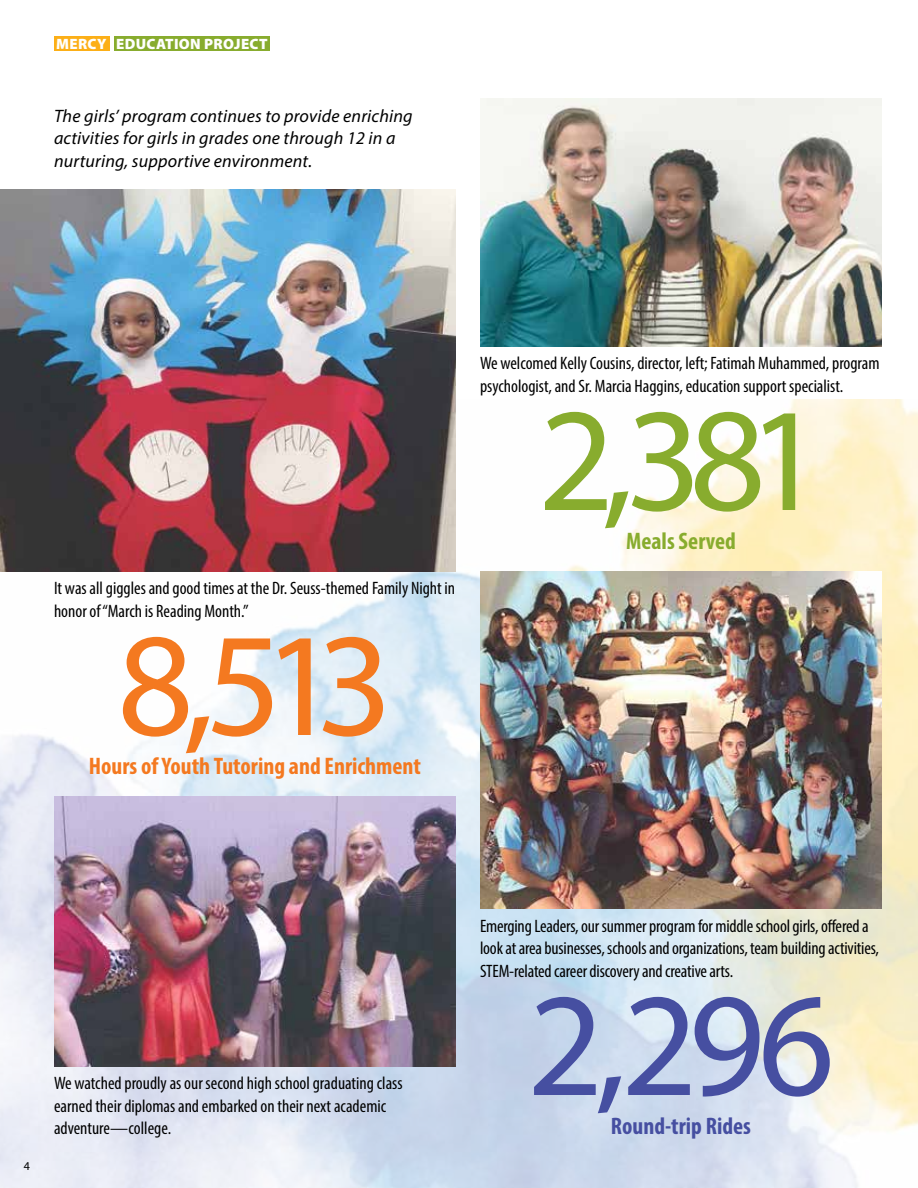
<style>
.page{position:relative;width:918px;height:1188px;background:#fff}
.page>*{position:absolute;margin:0;border:0;box-sizing:border-box;transform-origin:0 0}
.t1{font:148.5px "Myriad Pro";color:#f47920}
.t2{font:148.5px "Myriad Pro";color:#88ac2e}
.t3{font:148.5px "Myriad Pro";color:#464fa1}
.t4{font:700 condensed 24px "Myriad Pro";color:#f47920}
.t5{font:700 condensed 24px "Myriad Pro";color:#464fa1}
.t6{font:700 condensed 24px "Myriad Pro";color:#88ac2e}
.t7{font:condensed 18px/22.5px "Myriad Pro";color:#000}
.t8{font:italic 18px/22.5px "Myriad Pro";letter-spacing:.01em;color:#000}
.t9{font:900 15px "Myriad Pro";letter-spacing:.02em;color:#fff}
.t10{font:12px "Myriad Pro";color:#000}
</style>
<div class="page">
<img style="left:0;top:400px;width:918px;height:788px">
<div style="left:54px;top:36px;width:56px;height:15px;background:#fcaf17"></div>
<div style="left:114px;top:36px;width:156px;height:15px;background:#88ac2e"></div>
<img style="left:480px;top:99px;width:402px;height:247px">
<img style="left:480px;top:572px;width:402px;height:337px">
<img style="left:54px;top:796px;width:402px;height:270px">
<img style="left:0;top:189px;width:456px;height:383px">
<p class="t9" style="left:56px;top:33px;width:213px">MERCY EDUCATION PROJECT</p>
<p class="t8" style="left:54px;top:104px;width:360px">The girls’ program continues to provide enriching activities for girls in grades one through 12 in a nurturing, supportive environment.</p>
<p class="t7" style="left:54px;top:577px;width:403px">It was all giggles and good times at the Dr. Seuss-themed Family Night in honor of “March is Reading Month.”</p>
<h1 class="t1" style="left:117px;top:594px;width:277px">8,513</h1>
<h2 class="t4" style="left:89px;top:751px;width:334px">Hours of Youth Tutoring and Enrichment</h2>
<p class="t7" style="left:480px;top:352px;width:401px">We welcomed Kelly Cousins, director, left; Fatimah Muhammed, program psychologist, and Sr. Marcia Haggins, education support specialist.</p>
<h1 class="t2" style="left:538px;top:369px;width:287px">2,381</h1>
<h2 class="t6" style="left:626px;top:526px;width:111px">Meals Served</h2>
<p class="t10" style="left:24px;top:1159px;width:8px">4</p>
<p class="t7" style="left:54px;top:1072px;width:350px">We watched proudly as our second high school graduating class earned their diplomas and embarked on their next academic adventure—college.</p>
<p class="t7" style="left:480px;top:914px;width:401px">Emerging Leaders, our summer program for middle school girls, offered a look at area businesses, schools and organizations, team building activities,<br>STEM-related career discovery and creative arts.</p>
<h1 class="t3" style="left:527px;top:954px;width:309px">2,296</h1>
<h2 class="t5" style="left:611px;top:1111px;width:142px">Round-trip Rides</h2>
</div>
